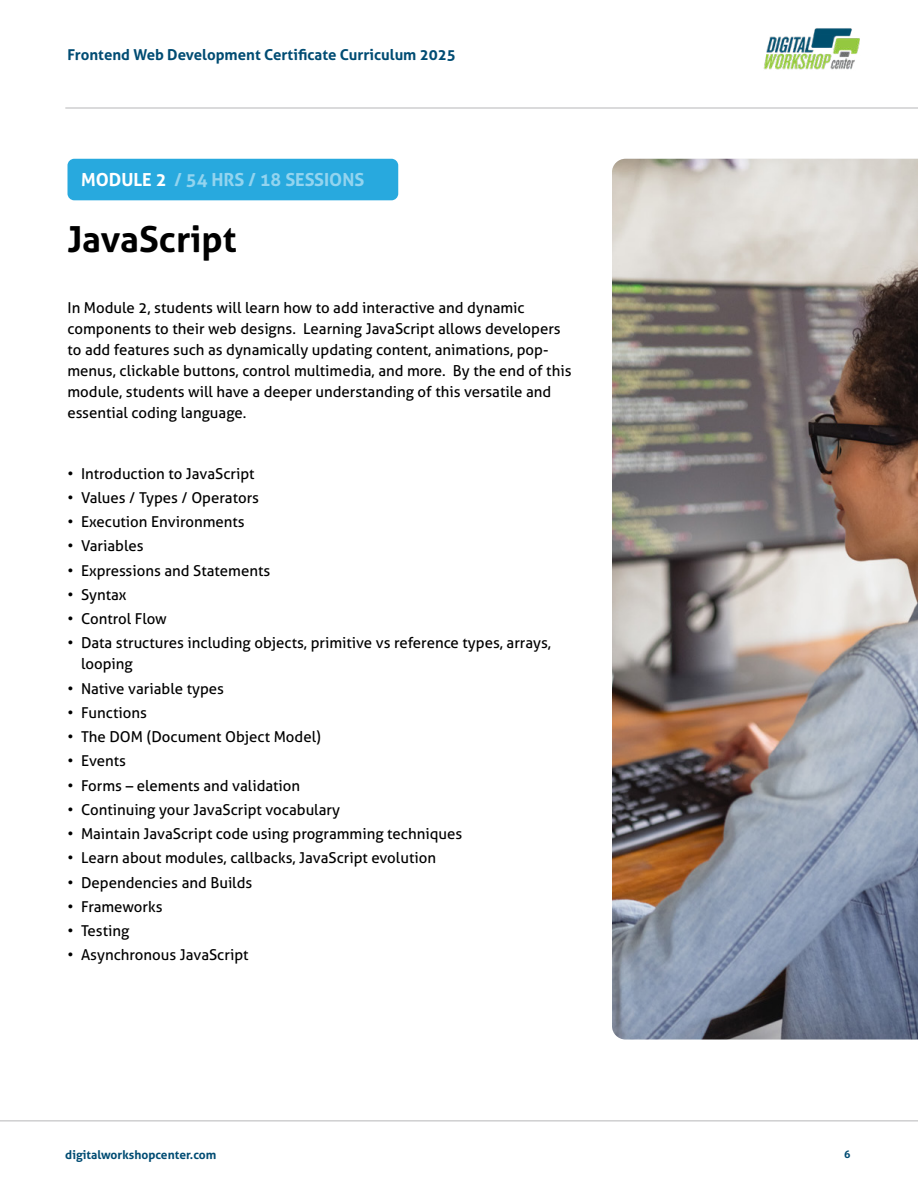
<style>
.page{position:relative;width:918px;height:1188px;background:#fff}
.page>*{position:absolute;margin:0;border:0;box-sizing:border-box;transform-origin:0 0}
.t1{font:700 36px "Aller";color:#000}
.t2{font:700 18px "Aller";color:#93d4ef}
.t3{font:15px/21px "Aller";color:#000}
.t4{font:700 15px "Aller";color:#014c73}
.t5{font:700 12px "Aller";color:#014c73}
.t6{font:700 10.5px "Aller";color:#014c73}
.s1{color:#fff}
</style>
<div class="page">
<img style="left:612px;top:159px;width:306px;height:881px">
<img style="left:763px;top:28px;width:97px;height:42px">
<hr style="left:0;top:1120px;width:918px;height:1px;background:#b7b7b8">
<hr style="left:65px;top:108px;width:853px;height:1px;background:#b7b7b8">
<div style="left:68px;top:159px;width:330px;height:41px;background:#28a9de;border-radius:7px"></div>
<p class="t4" style="left:68px;top:45px;width:390px">Frontend Web Development Certificate Curriculum 2025</p>
<p class="t2" style="left:81px;top:168px;width:285px"><span class="s1">MODULE 2</span> / 54 HRS / 18 SESSIONS</p>
<h1 class="t1" style="left:68px;top:217px;width:171px">JavaScript</h1>
<p class="t3" style="left:68px;top:298px;width:506px">In Module 2, students will learn how to add interactive and dynamic components to their web designs. Learning JavaScript allows developers to add features such as dynamically updating content, animations, pop&shy;menus, clickable buttons, control multimedia, and more. By the end of this module, students will have a deeper understanding of this versatile and essential coding language.</p>
<p class="t3" style="left:68px;top:464px;width:189px">• Introduction to JavaScript</p>
<p class="t3" style="left:68px;top:489px;width:193px">• Values / Types / Operators</p>
<p class="t3" style="left:68px;top:513px;width:179px">• Execution Environments</p>
<p class="t3" style="left:68px;top:537px;width:78px">• Variables</p>
<p class="t3" style="left:68px;top:561px;width:204px">• Expressions and Statements</p>
<p class="t3" style="left:68px;top:585px;width:61px">• Syntax</p>
<p class="t3" style="left:68px;top:610px;width:101px">• Control Flow</p>
<p class="t3" style="left:81px;top:634px;width:472px;text-indent:-14px">• Data structures including objects, primitive vs reference types, arrays, looping</p>
<p class="t3" style="left:68px;top:679px;width:158px">• Native variable types</p>
<p class="t3" style="left:68px;top:703px;width:81px">• Functions</p>
<p class="t3" style="left:68px;top:728px;width:255px">• The DOM (Document Object Model)</p>
<p class="t3" style="left:68px;top:752px;width:60px">• Events</p>
<p class="t3" style="left:68px;top:776px;width:234px">• Forms – elements and validation</p>
<p class="t3" style="left:68px;top:800px;width:274px">• Continuing your JavaScript vocabulary</p>
<p class="t3" style="left:68px;top:825px;width:396px">• Maintain JavaScript code using programming techniques</p>
<p class="t3" style="left:68px;top:849px;width:370px">• Learn about modules, callbacks, JavaScript evolution</p>
<p class="t3" style="left:68px;top:873px;width:186px">• Dependencies and Builds</p>
<p class="t3" style="left:68px;top:897px;width:97px">• Frameworks</p>
<p class="t3" style="left:68px;top:922px;width:63px">• Testing</p>
<p class="t3" style="left:68px;top:946px;width:183px">• Asynchronous JavaScript</p>
<p class="t5" style="left:65px;top:1149px;width:153px">digitalworkshopcenter.com</p>
<p class="t6" style="left:844px;top:1150px;width:8px">6</p>
</div>
